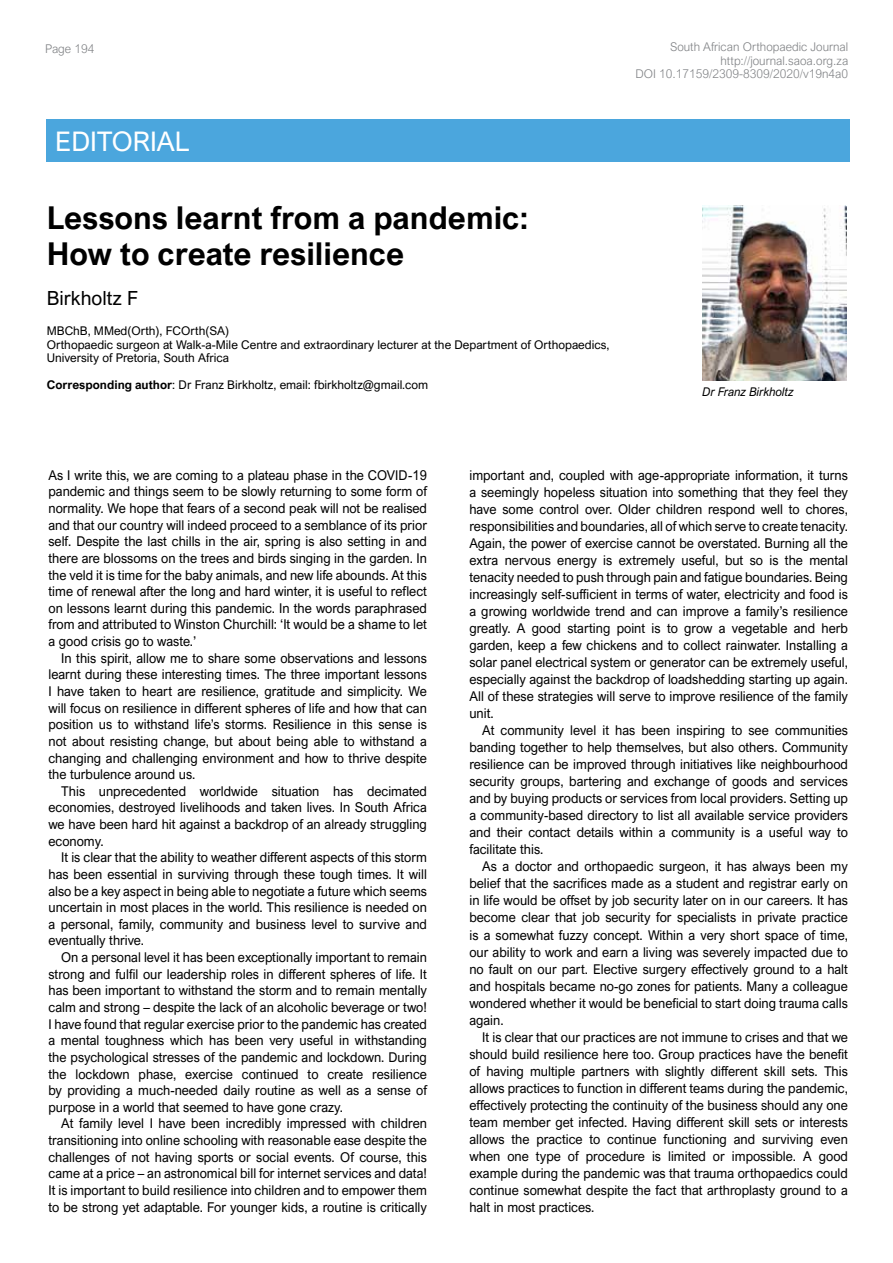
<style>
.page{position:relative;width:893px;height:1263px;background:#fff}
.page>*{position:absolute;margin:0;border:0;box-sizing:border-box;transform-origin:0 0}
.t1{font:700 31.5px/36px "Arial Nova";color:#000}
.t2{font:27px "Arial Nova";color:#fff}
.t3{font:19.5px "Arial Nova";color:#000}
.t4{font:13.5px/17px "Arial Nova";color:#000;text-align:justify;scale:.96 1}
.t5{font:12px/13.5px "Arial Nova";color:#000}
.t6{font:300 12px/13.5px "Arial Nova";color:#808285;text-align:right}
.t7{font:italic 12px "Arial Nova";color:#000;scale:.96 1}
.s1{font-weight:700}
</style>
<div class="page">
<div style="left:47px;top:120px;width:803px;height:42px;background:#4ba6dd"></div>
<img style="left:702px;top:206px;width:144px;height:175px">
<p class="t6" style="left:45px;top:42px;width:51px">Page 194</p>
<p class="t6" style="left:635px;top:40px;width:215px">South African Orthopaedic Journal http://journal.saoa.org.za<br>DOI 10.17159/2309-8309/2020/v19n4a0</p>
<h2 class="t2" style="left:55px;top:126px;width:136px">EDITORIAL</h2>
<h1 class="t1" style="left:47px;top:199px;width:484px">Lessons learnt from a pandemic:<br>How to create resilience</h1>
<h3 class="t3" style="left:47px;top:287px;width:93px">Birkholtz F</h3>
<p class="t5" style="left:47px;top:324px;width:564px">MBChB, MMed(Orth), FCOrth(SA)<br>Orthopaedic surgeon at Walk-a-Mile Centre and extraordinary lecturer at the Department of Orthopaedics,<br>University of Pretoria, South Africa</p>
<p class="t5" style="left:47px;top:378px;width:383px"><span class="s1">Corresponding author</span>: Dr Franz Birkholtz, email: fbirkholtz@gmail.com</p>
<p class="t7" style="left:702px;top:385px;width:97px">Dr Franz Birkholtz</p>
<p class="t4" style="left:48px;top:467px;width:396px">As I write this, we are coming to a plateau phase in the COVID-19 pandemic and things seem to be slowly returning to some form of normality. We hope that fears of a second peak will not be realised and that our country will indeed proceed to a semblance of its prior self. Despite the last chills in the air, spring is also setting in and there are blossoms on the trees and birds singing in the garden. In the veld it is time for the baby animals, and new life abounds. At this time of renewal after the long and hard winter, it is useful to reflect on lessons learnt during this pandemic. In the words paraphrased from and attributed to Winston Churchill: ‘It would be a shame to let a good crisis go to waste.’</p>
<p class="t4" style="left:48px;top:650px;width:396px;text-indent:13px">In this spirit, allow me to share some observations and lessons learnt during these interesting times. The three important lessons I have taken to heart are resilience, gratitude and simplicity. We will focus on resilience in different spheres of life and how that can position us to withstand life’s storms. Resilience in this sense is not about resisting change, but about being able to withstand a changing and challenging environment and how to thrive despite the turbulence around us.</p>
<p class="t4" style="left:48px;top:783px;width:396px;text-indent:13px">This unprecedented worldwide situation has decimated economies, destroyed livelihoods and taken lives. In South Africa we have been hard hit against a backdrop of an already struggling economy.</p>
<p class="t4" style="left:48px;top:849px;width:396px;text-indent:13px">It is clear that the ability to weather different aspects of this storm has been essential in surviving through these tough times. It will also be a key aspect in being able to negotiate a future which seems uncertain in most places in the world. This resilience is needed on a personal, family, community and business level to survive and eventually thrive.</p>
<p class="t4" style="left:48px;top:949px;width:396px;text-indent:13px">On a personal level it has been exceptionally important to remain strong and fulfil our leadership roles in different spheres of life. It has been important to withstand the storm and to remain mentally calm and strong – despite the lack of an alcoholic beverage or two!<br>I have found that regular exercise prior to the pandemic has created a mental toughness which has been very useful in withstanding the psychological stresses of the pandemic and lockdown. During the lockdown phase, exercise continued to create resilience by providing a much-needed daily routine as well as a sense of purpose in a world that seemed to have gone crazy.</p>
<p class="t4" style="left:48px;top:1115px;width:396px;text-indent:13px">At family level I have been incredibly impressed with children transitioning into online schooling with reasonable ease despite the challenges of not having sports or social events. Of course, this came at a price – an astronomical bill for internet services and data!<br>It is important to build resilience into children and to empower them to be strong yet adaptable. For younger kids, a routine is critically</p>
<p class="t4" style="left:469px;top:466px;width:396px">important and, coupled with age-appropriate information, it turns a seemingly hopeless situation into something that they feel they have some control over. Older children respond well to chores, responsibilities and boundaries, all of which serve to create tenacity.<br>Again, the power of exercise cannot be overstated. Burning all the extra nervous energy is extremely useful, but so is the mental tenacity needed to push through pain and fatigue boundaries. Being increasingly self-sufficient in terms of water, electricity and food is a growing worldwide trend and can improve a family’s resilience greatly. A good starting point is to grow a vegetable and herb garden, keep a few chickens and to collect rainwater. Installing a solar panel electrical system or generator can be extremely useful, especially against the backdrop of loadshedding starting up again.<br>All of these strategies will serve to improve resilience of the family unit.</p>
<p class="t4" style="left:469px;top:722px;width:396px;text-indent:13px">At community level it has been inspiring to see communities banding together to help themselves, but also others. Community resilience can be improved through initiatives like neighbourhood security groups, bartering and exchange of goods and services and by buying products or services from local providers. Setting up a community-based directory to list all available service providers and their contact details within a community is a useful way to facilitate this.</p>
<p class="t4" style="left:469px;top:858px;width:396px;text-indent:13px">As a doctor and orthopaedic surgeon, it has always been my belief that the sacrifices made as a student and registrar early on in life would be offset by job security later on in our careers. It has become clear that job security for specialists in private practice is a somewhat fuzzy concept. Within a very short space of time, our ability to work and earn a living was severely impacted due to no fault on our part. Elective surgery effectively ground to a halt and hospitals became no-go zones for patients. Many a colleague wondered whether it would be beneficial to start doing trauma calls again.</p>
<p class="t4" style="left:469px;top:1028px;width:396px;text-indent:13px">It is clear that our practices are not immune to crises and that we should build resilience here too. Group practices have the benefit of having multiple partners with slightly different skill sets. This allows practices to function in different teams during the pandemic, effectively protecting the continuity of the business should any one team member get infected. Having different skill sets or interests allows the practice to continue functioning and surviving even when one type of procedure is limited or impossible. A good example during the pandemic was that trauma orthopaedics could continue somewhat despite the fact that arthroplasty ground to a halt in most practices.</p>
</div>
